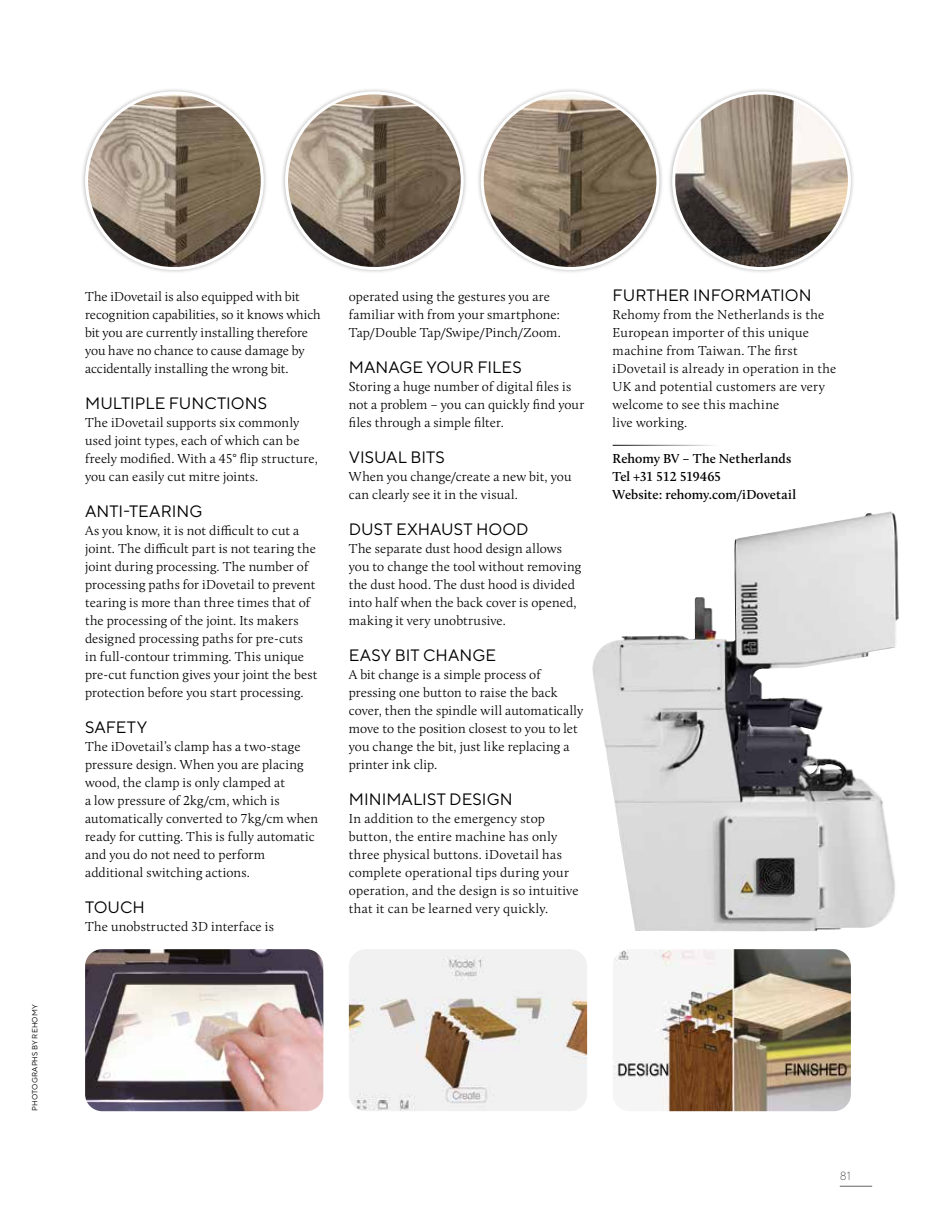
<style>
.page{position:relative;width:936px;height:1212px;background:#fff}
.page>*{position:absolute;margin:0;border:0;box-sizing:border-box;transform-origin:0 0}
.t1{font:16.5px "TT Norms Pro";color:#000}
.t2{font:300 13.5px/18px "Calluna";letter-spacing:.01em;color:#000}
.t3{font:600 13.5px/18px "Calluna";color:#000}
.t4{font:300 12px "TT Norms Pro";color:#646363}
.t5{font:7.5px "TT Norms Pro";letter-spacing:.025em;color:#000}
</style>
<div class="page">
<hr style="left:839px;top:1186px;width:33px;height:1px;background:#646363">
<hr style="left:612px;top:445px;width:107px;height:1px;background:#000">
<div style="left:80px;top:87px;width:188px;height:188px;background:#000;opacity:.3"></div>
<img style="left:87px;top:93px;width:175px;height:175px;border-radius:88px">
<div style="left:280px;top:87px;width:188px;height:188px;background:#000;opacity:.3"></div>
<img style="left:286px;top:93px;width:176px;height:175px;border-radius:88px">
<div style="left:476px;top:87px;width:188px;height:188px;background:#000;opacity:.3"></div>
<img style="left:482px;top:93px;width:176px;height:175px;border-radius:88px">
<div style="left:667px;top:87px;width:188px;height:188px;background:#000;opacity:.3"></div>
<img style="left:673px;top:93px;width:176px;height:175px;border-radius:88px">
<img style="left:349px;top:949px;width:238px;height:162px">
<img style="left:613px;top:949px;width:237px;height:162px">
<img style="left:592px;top:511px;width:307px;height:420px">
<img style="left:85px;top:949px;width:238px;height:162px">
<p class="t5" style="left:30px;top:1111px;width:109px;rotate:-90deg">PHOTOGRAPHS BY REHOMY</p>
<p class="t2" style="left:85px;top:287px;width:237px">The iDovetail is also equipped with bit recognition capabilities, so it knows which bit you are currently installing therefore you have no chance to cause damage by accidentally installing the wrong bit.</p>
<p class="t1" style="left:85px;top:393px;width:183px">MULTIPLE FUNCTIONS</p>
<p class="t2" style="left:85px;top:413px;width:234px">The iDovetail supports six commonly used joint types, each of which can be freely modified. With a 45° flip structure, you can easily cut mitre joints.</p>
<p class="t1" style="left:85px;top:501px;width:119px">ANTI-TEARING</p>
<p class="t2" style="left:85px;top:521px;width:234px">As you know, it is not difficult to cut a joint. The difficult part is not tearing the joint during processing. The number of processing paths for iDovetail to prevent tearing is more than three times that of the processing of the joint. Its makers designed processing paths for pre-cuts in full-contour trimming. This unique pre-cut function gives your joint the best protection before you start processing.</p>
<p class="t1" style="left:85px;top:717px;width:64px">SAFETY</p>
<p class="t2" style="left:85px;top:737px;width:234px">The iDovetail’s clamp has a two-stage pressure design. When you are placing wood, the clamp is only clamped at<br>a low pressure of 2kg/cm, which is automatically converted to 7kg/cm when ready for cutting. This is fully automatic and you do not need to perform additional switching actions.</p>
<p class="t1" style="left:85px;top:897px;width:61px">TOUCH</p>
<p class="t2" style="left:85px;top:917px;width:190px">The unobstructed 3D interface is</p>
<p class="t2" style="left:349px;top:287px;width:213px">operated using the gestures you are familiar with from your smartphone:<br>Tap/Double Tap/Swipe/Pinch/Zoom.</p>
<p class="t1" style="left:349px;top:357px;width:174px">MANAGE YOUR FILES</p>
<p class="t2" style="left:349px;top:377px;width:237px">Storing a huge number of digital files is not a problem – you can quickly find your files through a simple filter.</p>
<p class="t1" style="left:349px;top:447px;width:97px">VISUAL BITS</p>
<p class="t2" style="left:349px;top:467px;width:224px">When you change/create a new bit, you can clearly see it in the visual.</p>
<p class="t1" style="left:349px;top:519px;width:181px">DUST EXHAUST HOOD</p>
<p class="t2" style="left:349px;top:539px;width:234px">The separate dust hood design allows you to change the tool without removing the dust hood. The dust hood is divided into half when the back cover is opened, making it very unobtrusive.</p>
<p class="t1" style="left:349px;top:645px;width:149px">EASY BIT CHANGE</p>
<p class="t2" style="left:349px;top:665px;width:236px">A bit change is a simple process of pressing one button to raise the back cover, then the spindle will automatically move to the position closest to you to let you change the bit, just like replacing a printer ink clip.</p>
<p class="t1" style="left:349px;top:789px;width:165px">MINIMALIST DESIGN</p>
<p class="t2" style="left:349px;top:809px;width:231px">In addition to the emergency stop button, the entire machine has only three physical buttons. iDovetail has complete operational tips during your operation, and the design is so intuitive that it can be learned very quickly.</p>
<p class="t1" style="left:612px;top:285px;width:200px">FURTHER INFORMATION</p>
<p class="t2" style="left:612px;top:305px;width:225px">Rehomy from the Netherlands is the<br>European importer of this unique machine from Taiwan. The first iDovetail is already in operation in the<br>UK and potential customers are very welcome to see this machine<br>live working.</p>
<p class="t3" style="left:612px;top:449px;width:185px">Rehomy BV – The Netherlands<br>Tel +31 512 519465<br>Website: rehomy.com/iDovetail</p>
<p class="t4" style="left:839px;top:1168px;width:13px">81</p>
</div>
